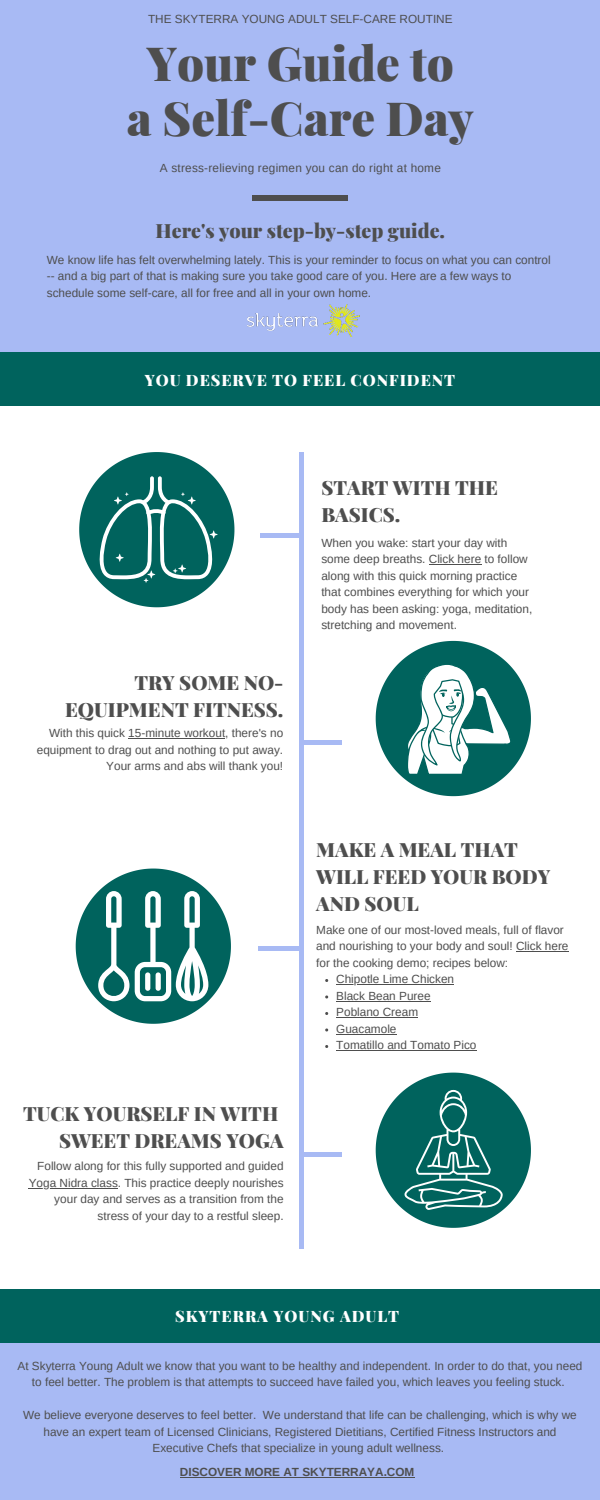
<style>
.page{position:relative;width:600px;height:1500px;background:#fff}
.page>*{position:absolute;margin:0;border:0;box-sizing:border-box;transform-origin:0 0}
.t1{font:900 47.2px/54.8px "Playfair Display";color:#4e4e4e;text-align:center}
.t2{font:900 19.6px/27px "Playfair Display";color:#4e4e4e}
.t3{font:900 15.7px "Playfair Display";letter-spacing:.06em;color:#fff}
.t4{font:11.8px/16.5px "Arimo";color:#4e4e4e}
.t5{font:11.8px "Arimo";letter-spacing:.02em;color:#4e4e4e}
.t6{font:700 11.8px "Arimo";color:#4e4e4e}
</style>
<div class="page">
<div style="left:0;top:0;width:600px;height:364px;background:#a8baf4"></div>
<div style="left:0;top:352px;width:600px;height:54px;background:#00635d"></div>
<div style="left:0;top:1326px;width:600px;height:174px;background:#a8baf4"></div>
<div style="left:0;top:1289px;width:600px;height:54px;background:#00635d"></div>
<div style="left:253px;top:195px;width:95px;height:5px;background:#4e4e4e"></div>
<div style="left:299px;top:452px;width:5px;height:797px;background:#a8baf4"></div>
<hr style="left:260px;top:534px;width:40px;height:4px;background:#a8baf4">
<hr style="left:302px;top:740px;width:40px;height:4px;background:#a8baf4">
<hr style="left:259px;top:946px;width:40px;height:4px;background:#a8baf4">
<hr style="left:302px;top:1153px;width:40px;height:4px;background:#a8baf4">
<svg style="left:79px;top:452px;width:155px;height:155px"></svg>
<svg style="left:376px;top:641px;width:155px;height:155px"></svg>
<svg style="left:376px;top:1073px;width:155px;height:155px"></svg>
<svg style="left:76px;top:869px;width:155px;height:155px"></svg>
<img style="left:248px;top:305px;width:112px;height:31px">
<hr style="left:336px;top:984px;width:118px;height:1px;background:#4e4e4e">
<hr style="left:336px;top:1001px;width:95px;height:1px;background:#4e4e4e">
<hr style="left:336px;top:1017px;width:82px;height:1px;background:#4e4e4e">
<hr style="left:336px;top:1034px;width:61px;height:1px;background:#4e4e4e">
<hr style="left:336px;top:1050px;width:140px;height:1px;background:#4e4e4e">
<hr style="left:516px;top:951px;width:53px;height:1px;background:#4e4e4e">
<hr style="left:128px;top:738px;width:97px;height:1px;background:#4e4e4e">
<hr style="left:29px;top:1188px;width:89px;height:1px;background:#4e4e4e">
<hr style="left:429px;top:564px;width:52px;height:1px;background:#4e4e4e">
<hr style="left:180px;top:1477px;width:234px;height:1px;background:#4e4e4e">
<p class="t4" style="left:148px;top:11px;width:306px">THE SKYTERRA YOUNG ADULT SELF-CARE ROUTINE</p>
<h1 class="t1" style="left:127px;top:32px;width:348px">Your Guide to<br>a Self-Care Day</h1>
<p class="t5" style="left:160px;top:160px;width:283px">A stress-relieving regimen you can do right at home</p>
<h2 class="t2" style="left:156px;top:216px;width:291px">Here's your step-by-step guide.</h2>
<p class="t4" style="left:47px;top:251px;width:505px">We know life has felt overwhelming lately. This is your reminder to focus on what you can control -- and a big part of that is making sure you take good care of you. Here are a few ways to schedule some self-care, all for free and all in your own home.</p>
<h3 class="t3" style="left:145px;top:367px;width:312px">YOU DESERVE TO FEEL CONFIDENT</h3>
<h2 class="t2" style="left:65px;top:668px;width:220px;text-align:right">TRY SOME NO-<br>EQUIPMENT FITNESS.</h2>
<p class="t4" style="left:37px;top:725px;width:248px;text-align:right">With this quick 15-minute workout, there's no equipment to drag out and nothing to put away.<br>Your arms and abs will thank you!</p>
<h2 class="t2" style="left:23px;top:1099px;width:262px;text-align:right">TUCK YOURSELF IN WITH<br>SWEET DREAMS YOGA</h2>
<p class="t4" style="left:29px;top:1158px;width:256px;text-align:right">Follow along for this fully supported and guided Yoga Nidra class. This practice deeply nourishes your day and serves as a transition from the stress of your day to a restful sleep.</p>
<h2 class="t2" style="left:321px;top:473px;width:178px">START WITH THE<br>BASICS.</h2>
<p class="t4" style="left:321px;top:535px;width:213px">When you wake: start your day with some deep breaths. Click here to follow along with this quick morning practice that combines everything for which your body has been asking: yoga, meditation, stretching and movement.</p>
<h2 class="t2" style="left:316px;top:835px;width:236px">MAKE A MEAL THAT<br>WILL FEED YOUR BODY<br>AND SOUL</h2>
<p class="t4" style="left:316px;top:922px;width:254px">Make one of our most-loved meals, full of flavor and nourishing to your body and soul! Click here for the cooking demo; recipes below:</p>
<p class="t4" style="left:336px;top:971px;width:142px">Chipotle Lime Chicken<br>Black Bean Puree<br>Poblano Cream<br>Guacamole<br>Tomatillo and Tomato Pico</p>
<h3 class="t3" style="left:175px;top:1304px;width:225px">SKYTERRA YOUNG ADULT</h3>
<p class="t4" style="left:18px;top:1358px;width:566px;text-align:center">At Skyterra Young Adult we know that you want to be healthy and independent. In order to do that, you need to feel better. The problem is that attempts to succeed have failed you, which leaves you feeling stuck.</p>
<p class="t4" style="left:23px;top:1407px;width:555px;text-align:center">We believe everyone deserves to feel better. We understand that life can be challenging, which is why we have an expert team of Licensed Clinicians, Registered Dietitians, Certified Fitness Instructors and<br>Executive Chefs that specialize in young adult wellness.</p>
<p class="t6" style="left:180px;top:1464px;width:236px">DISCOVER MORE AT SKYTERRAYA.COM</p>
</div>
